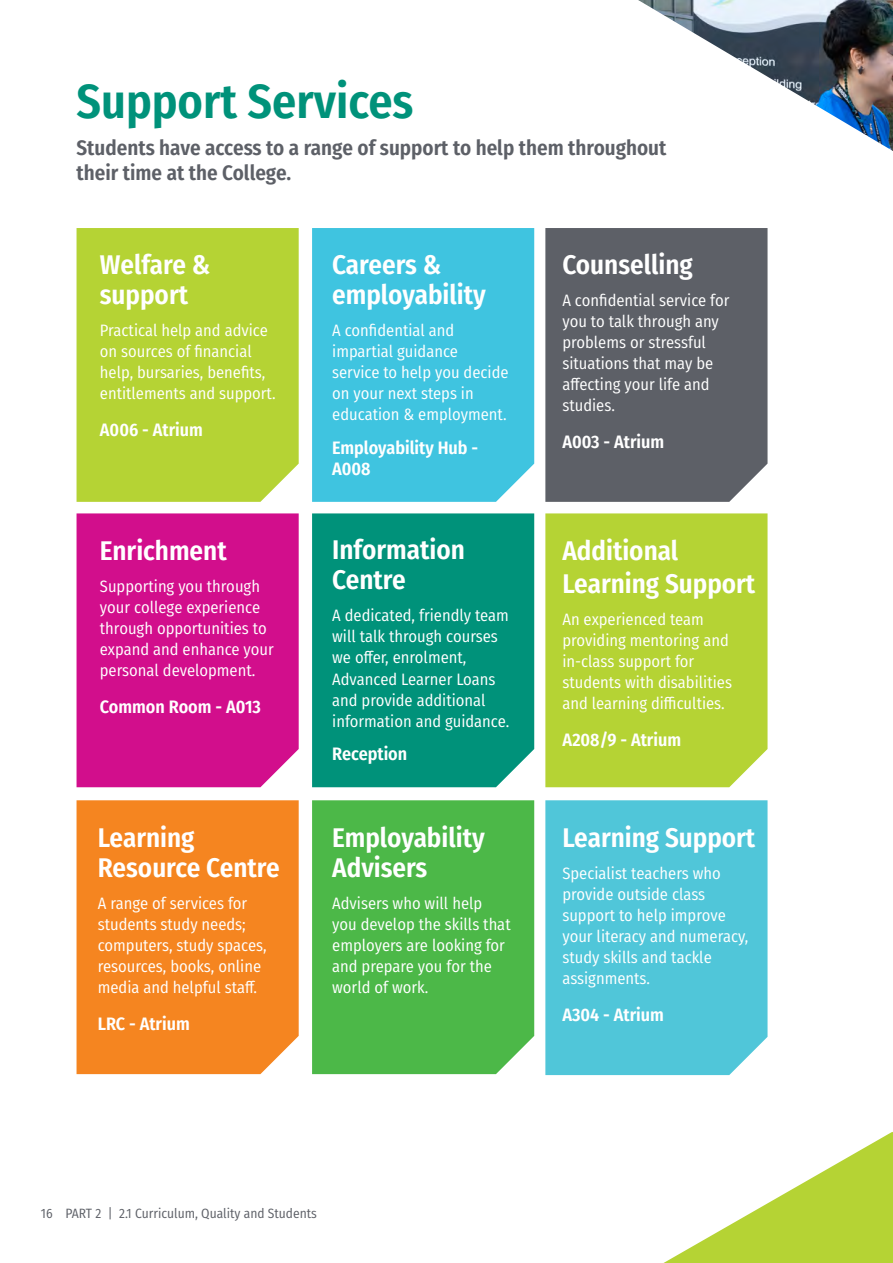
<style>
.page{position:relative;width:893px;height:1263px;background:#fff}
.page>*{position:absolute;margin:0;border:0;box-sizing:border-box;transform-origin:0 0}
.t1{font:600 48px "Fira Sans Condensed";color:#00927a}
.t2{font:600 27px/30px "Fira Sans Condensed";color:#fff}
.t3{font:600 21px/25.5px "Fira Sans Condensed";color:#5d6067}
.t4{font:600 18px/21px "Fira Sans Condensed";color:#fff}
.t5{font:16.5px/21px "Fira Sans Condensed";color:#fff}
.t6{font:13.5px "Fira Sans Condensed";color:#5d6067}
</style>
<div class="page">
<img style="left:638px;top:0;width:255px;height:151px">
<svg style="left:663px;top:1132px;width:230px;height:131px"></svg>
<div style="left:77px;top:228px;width:222px;height:274px;background:#b5d334"></div>
<div style="left:77px;top:513px;width:222px;height:274px;background:#d20e8c"></div>
<div style="left:312px;top:228px;width:222px;height:274px;background:#3fc4e0"></div>
<div style="left:312px;top:513px;width:222px;height:274px;background:#00927a"></div>
<div style="left:312px;top:800px;width:222px;height:274px;background:#4cb848"></div>
<div style="left:545px;top:228px;width:222px;height:274px;background:#5d6067"></div>
<div style="left:545px;top:513px;width:222px;height:274px;background:#b5d334"></div>
<div style="left:77px;top:800px;width:222px;height:274px;background:#f58520"></div>
<div style="left:545px;top:800px;width:222px;height:275px;background:#50c6d9"></div>
<h1 class="t1" style="left:77px;top:62px;width:338px">Support Services</h1>
<p class="t3" style="left:77px;top:134px;width:591px">Students have access to a range of support to help them throughout their time at the College.</p>
<h2 class="t2" style="left:100px;top:248px;width:112px">Welfare &amp; support</h2>
<p class="t5" style="left:100px;top:319px;width:177px">Practical help and advice on sources of financial help, bursaries, benefits, entitlements and support.</p>
<p class="t4" style="left:100px;top:418px;width:104px">A006 - Atrium</p>
<h2 class="t2" style="left:100px;top:534px;width:128px">Enrichment</h2>
<p class="t5" style="left:100px;top:575px;width:176px">Supporting you through your college experience through opportunities to expand and enhance your personal development.</p>
<p class="t4" style="left:100px;top:695px;width:162px">Common Room - A013</p>
<h2 class="t2" style="left:98px;top:821px;width:184px">Learning<br>Resource Centre</h2>
<p class="t5" style="left:98px;top:892px;width:170px">A range of services for students study needs; computers, study spaces, resources, books, online media and helpful staff.</p>
<p class="t4" style="left:98px;top:1012px;width:94px">LRC - Atrium</p>
<h2 class="t2" style="left:332px;top:248px;width:155px">Careers &amp; employability</h2>
<p class="t5" style="left:332px;top:319px;width:178px">A confidential and impartial guidance service to help you decide on your next steps in education &amp; employment.</p>
<p class="t4" style="left:332px;top:436px;width:147px">Employability Hub -<br>A008</p>
<h2 class="t2" style="left:332px;top:533px;width:134px">Information<br>Centre</h2>
<p class="t5" style="left:332px;top:605px;width:179px">A dedicated, friendly team will talk through courses we offer, enrolment,<br>Advanced Learner Loans and provide additional information and guidance.</p>
<p class="t4" style="left:332px;top:742px;width:77px">Reception</p>
<h2 class="t2" style="left:332px;top:821px;width:154px">Employability<br>Advisers</h2>
<p class="t5" style="left:332px;top:892px;width:180px">Advisers who will help you develop the skills that employers are looking for and prepare you for the world of work.</p>
<h2 class="t2" style="left:562px;top:248px;width:132px">Counselling</h2>
<p class="t5" style="left:562px;top:289px;width:169px">A confidential service for you to talk through any problems or stressful situations that may be affecting your life and studies.</p>
<p class="t4" style="left:562px;top:430px;width:103px">A003 - Atrium</p>
<h2 class="t2" style="left:562px;top:533px;width:194px;line-height:33px">Additional<br>Learning Support</h2>
<p class="t5" style="left:562px;top:608px;width:171px">An experienced team providing mentoring and in-class support for students with disabilities and learning difficulties.</p>
<p class="t4" style="left:562px;top:729px;width:120px">A208/9 - Atrium</p>
<h2 class="t2" style="left:562px;top:821px;width:194px">Learning Support</h2>
<p class="t5" style="left:562px;top:862px;width:187px">Specialist teachers who provide outside class support to help improve your literacy and numeracy, study skills and tackle assignments.</p>
<p class="t4" style="left:562px;top:1003px;width:103px">A304 - Atrium</p>
<p class="t6" style="left:41px;top:1203px;width:278px">16 PART 2 | 2.1 Curriculum, Quality and Students</p>
</div>
